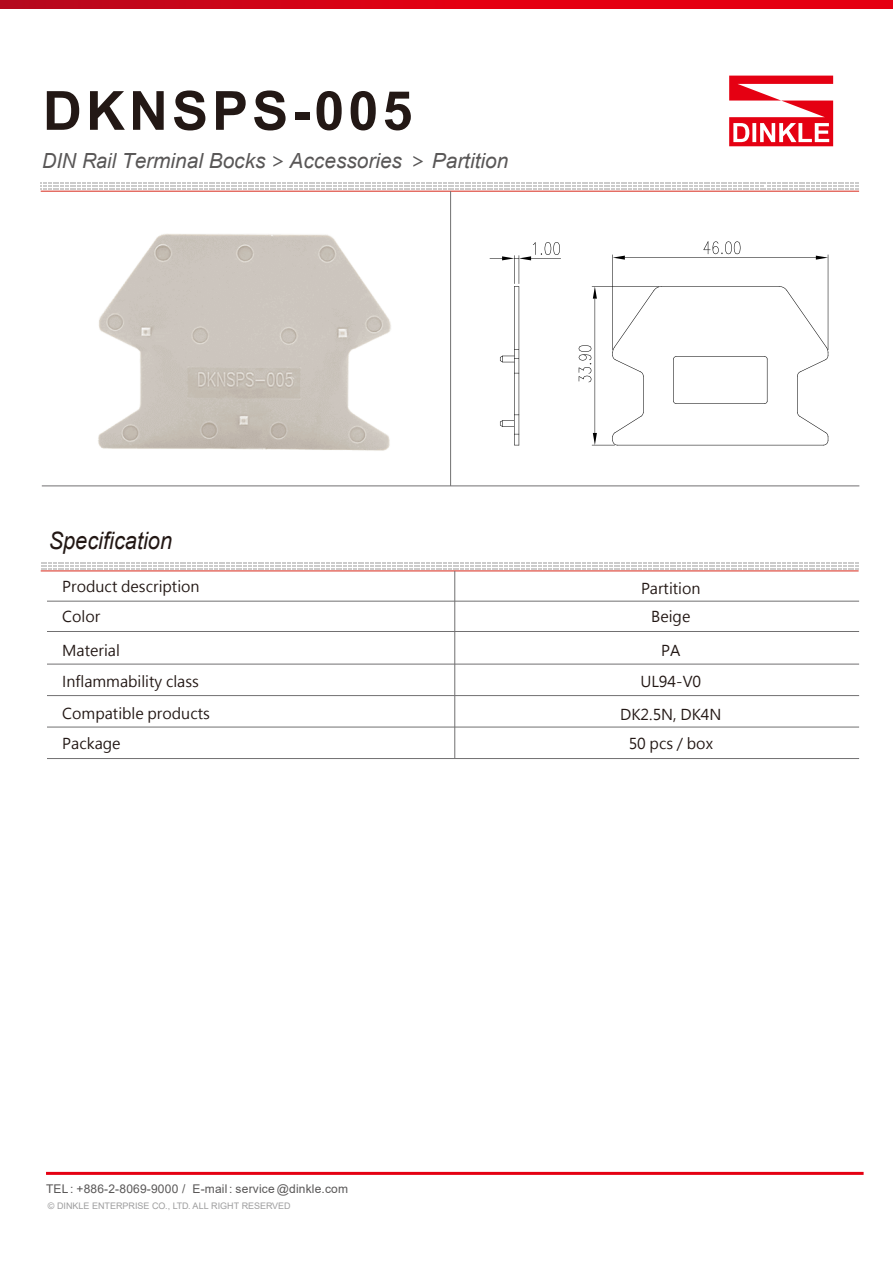
<style>
.page{position:relative;width:893px;height:1263px;background:#fff}
.page>*{position:absolute;margin:0;border:0;box-sizing:border-box;transform-origin:0 0}
.t1{font:700 54px "Arial";letter-spacing:.075em;color:#231815}
.t2{font:italic 24px "Arial";color:#221714;scale:.91 1}
.t3{font:italic 20.85px "Arial";color:#595757;scale:.95 1}
.t4{font:14.85px/32.5px "Microsoft Jheng Hei";color:#221714}
.t5{font:12px "Arial";letter-spacing:.015em;color:#595757}
.t6{font:9px "Arial";color:#9e9e9f}
.s1{font-family:"Microsoft Jheng Hei";font-style:normal}
</style>
<div class="page">
<svg style="left:0;top:0;width:893px;height:9px;background:#d80215"></svg>
<hr style="left:41px;top:191px;width:818px;height:1px;background:#d7281a">
<hr style="left:41px;top:570px;width:818px;height:1px;background:#d7281a">
<hr style="left:46px;top:1172px;width:818px;height:3px;background:#e50012">
<svg style="left:729px;top:76px;width:104px;height:70px"></svg>
<hr style="left:42px;top:486px;width:817px;height:1px;background:#717071">
<hr style="left:450px;top:191px;width:1px;height:295px;background:#717071">
<hr style="left:47px;top:601px;width:812px;height:1px;background:#717071">
<hr style="left:47px;top:664px;width:812px;height:1px;background:#717071">
<hr style="left:47px;top:631px;width:812px;height:1px;background:#717071">
<hr style="left:47px;top:695px;width:812px;height:1px;background:#717071">
<hr style="left:47px;top:727px;width:812px;height:1px;background:#717071">
<hr style="left:47px;top:758px;width:812px;height:1px;background:#717071">
<hr style="left:454px;top:571px;width:1px;height:187px;background:#717071">
<svg style="left:41px;top:562px;width:818px;height:7px"></svg>
<svg style="left:41px;top:182px;width:818px;height:7px"></svg>
<img style="left:98px;top:234px;width:293px;height:217px">
<svg style="left:579px;top:241px;width:249px;height:204px"></svg>
<svg style="left:490px;top:242px;width:71px;height:203px"></svg>
<h1 class="t1" style="left:43px;top:73px;width:371px">DKNSPS-005</h1>
<h3 class="t3" style="left:42px;top:147px;width:492px">DIN Rail Terminal Bocks <span class="s1">&gt;</span> Accessories <span class="s1">&gt;</span> Partition</h3>
<h2 class="t2" style="left:49px;top:525px;width:137px">Specification</h2>
<p class="t4" style="left:62px;top:571px;width:139px">Product description</p>
<p class="t4" style="left:62px;top:600px;width:40px">Color</p>
<p class="t4" style="left:641px;top:572px;width:61px">Partition</p>
<p class="t4" style="left:651px;top:600px;width:41px">Beige</p>
<p class="t4" style="left:62px;top:634px;width:59px">Material</p>
<p class="t4" style="left:661px;top:634px;width:21px">PA</p>
<p class="t4" style="left:62px;top:665px;width:149px">Inflammability class<br>Compatible products</p>
<p class="t4" style="left:640px;top:665px;width:62px">UL94-V0</p>
<p class="t4" style="left:620px;top:698px;width:103px">DK2.5N, DK4N</p>
<p class="t4" style="left:62px;top:727px;width:60px">Package</p>
<p class="t4" style="left:629px;top:727px;width:86px">50 pcs / box</p>
<p class="t5" style="left:46px;top:1180px;width:303px">TEL : +886-2-8069-9000 / E-mail : service @dinkle.com</p>
<p class="t6" style="left:48px;top:1199px;width:244px">© DINKLE ENTERPRISE CO., LTD. ALL RIGHT RESERVED</p>
</div>
